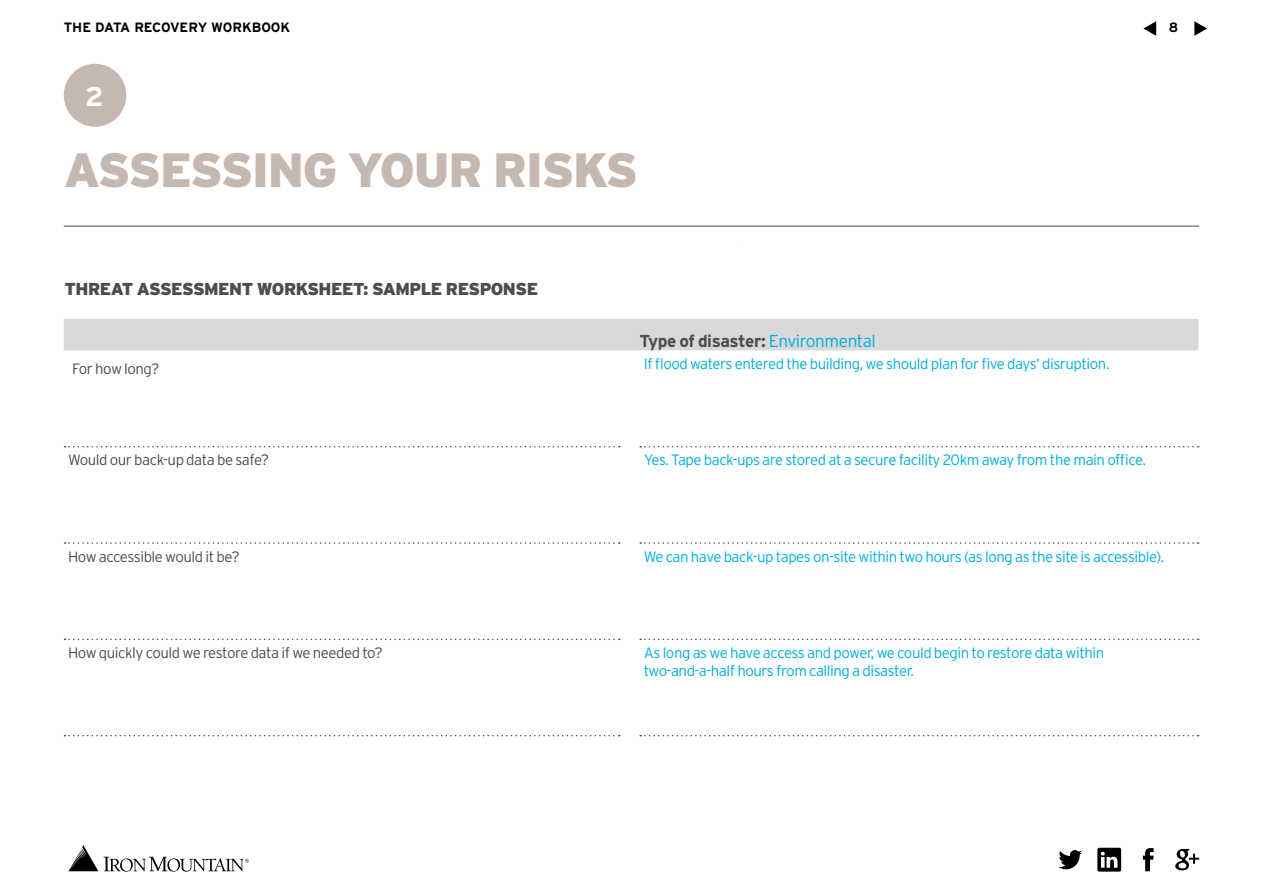
<style>
.page{position:relative;width:1263px;height:893px;background:#fff}
.page>*{position:absolute;margin:0;border:0;box-sizing:border-box;transform-origin:0 0}
.t1{font:900 48px "Interstate";letter-spacing:-.025em;color:#c5b8b1}
.t2{font:700 27px "Interstate";color:#fff}
.t3{font:900 17.25px "Interstate";letter-spacing:-.03em;color:#4d4d4f}
.t4{font:700 17.25px "Interstate";letter-spacing:-.025em;color:#4d4d4f}
.t5{font:300 15px/18px "Interstate";letter-spacing:-.03em;color:#00afdb}
.t6{font:300 15px "Interstate";letter-spacing:-.03em;color:#4d4d4f}
.t7{font:700 13.5px "Interstate";color:#000}
.s1{font-weight:300;color:#00afdb}
</style>
<div class="page">
<hr style="left:64px;top:226px;width:1135px;height:1px;background:#4d4d4f">
<svg style="left:1143px;top:848px;width:10px;height:23px"></svg>
<svg style="left:1097px;top:848px;width:24px;height:24px"></svg>
<svg style="left:1058px;top:850px;width:24px;height:19px"></svg>
<svg style="left:1175px;top:849px;width:24px;height:21px"></svg>
<svg style="left:1194px;top:21px;width:13px;height:15px"></svg>
<svg style="left:1143px;top:21px;width:13px;height:15px"></svg>
<svg style="left:69px;top:845px;width:29px;height:26px"></svg>
<svg style="left:104px;top:857px;width:145px;height:15px"></svg>
<div style="left:64px;top:319px;width:1134px;height:31px;background:#d7d9da"></div>
<svg style="left:65px;top:446px;width:555px;height:1px"></svg>
<svg style="left:640px;top:446px;width:559px;height:1px"></svg>
<svg style="left:65px;top:542px;width:555px;height:2px"></svg>
<svg style="left:640px;top:542px;width:559px;height:2px"></svg>
<svg style="left:65px;top:639px;width:555px;height:1px"></svg>
<svg style="left:640px;top:639px;width:559px;height:1px"></svg>
<svg style="left:65px;top:735px;width:555px;height:1px"></svg>
<svg style="left:640px;top:735px;width:559px;height:1px"></svg>
<div style="left:64px;top:64px;width:62px;height:63px;background:#c5b8b1;border-radius:50%"></div>
<p class="t7" style="left:64px;top:20px;width:228px">THE DATA RECOVERY WORKBOOK</p>
<p class="t7" style="left:1169px;top:20px;width:11px">8</p>
<h2 class="t2" style="left:85px;top:82px;width:20px">2</h2>
<h1 class="t1" style="left:64px;top:143px;width:576px">ASSESSING YOUR RISKS</h1>
<p class="t3" style="left:65px;top:279px;width:475px">THREAT ASSESSMENT WORKSHEET: SAMPLE RESPONSE</p>
<p class="t4" style="left:639px;top:332px;width:238px">Type of disaster: <span class="s1">Environmental</span></p>
<p class="t6" style="left:72px;top:360px;width:89px">For how long?</p>
<p class="t5" style="left:644px;top:354px;width:467px">If flood waters entered the building, we should plan for five days’ disruption.</p>
<p class="t6" style="left:68px;top:451px;width:203px">Would our back-up data be safe?</p>
<p class="t5" style="left:644px;top:451px;width:504px">Yes. Tape back-ups are stored at a secure facility 20km away from the main office.</p>
<p class="t6" style="left:68px;top:548px;width:173px">How accessible would it be?</p>
<p class="t5" style="left:644px;top:547px;width:522px">We can have back-up tapes on-site within two hours (as long as the site is accessible).</p>
<p class="t6" style="left:68px;top:644px;width:316px">How quickly could we restore data if we needed to?</p>
<p class="t5" style="left:644px;top:643px;width:462px">As long as we have access and power, we could begin to restore data within two-and-a-half hours from calling a disaster.</p>
</div>
